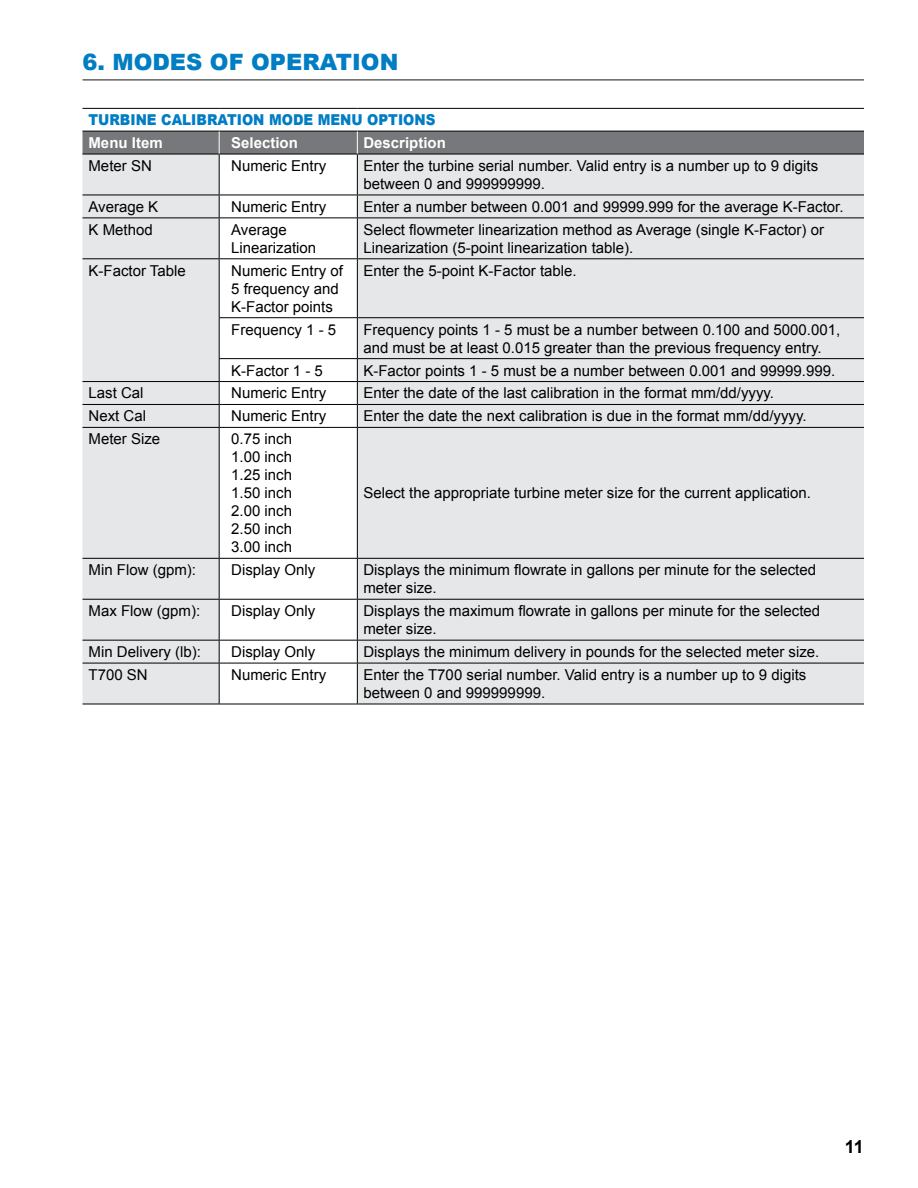
<style>
.page{position:relative;width:918px;height:1188px;background:#fff}
.page>*{position:absolute;margin:0;border:0;box-sizing:border-box;transform-origin:0 0}
.t1{font:900 22.5px "Arial";color:#007dc3}
.t2{font:700 18px "Arial";color:#000}
.t3{font:15px/18px "Arial";color:#000}
.t4{font:900 15px "Arial";color:#007dc3;scale:.9 1}
.t5{font:700 15px "Arial";color:#fff}
</style>
<div class="page">
<svg style="left:82px;top:155px;width:782px;height:549px;fill:#e6e7e8"></svg>
<hr style="left:82px;top:108px;width:137px;height:1px;background:#000">
<hr style="left:219px;top:108px;width:138px;height:1px;background:#000">
<hr style="left:357px;top:108px;width:507px;height:1px;background:#000">
<hr style="left:82px;top:154px;width:137px;height:1px;background:#000">
<hr style="left:219px;top:154px;width:138px;height:1px;background:#000">
<hr style="left:219px;top:154px;width:1px;height:41px;background:#000">
<hr style="left:357px;top:154px;width:507px;height:1px;background:#000">
<hr style="left:357px;top:154px;width:1px;height:41px;background:#000">
<hr style="left:82px;top:195px;width:137px;height:1px;background:#000">
<hr style="left:219px;top:195px;width:138px;height:1px;background:#000">
<svg style="left:219px;top:195px;width:1px;height:22px"></svg>
<hr style="left:357px;top:195px;width:507px;height:1px;background:#000">
<svg style="left:357px;top:195px;width:1px;height:22px"></svg>
<hr style="left:82px;top:217px;width:137px;height:1px;background:#000">
<hr style="left:219px;top:217px;width:138px;height:1px;background:#000">
<hr style="left:219px;top:218px;width:1px;height:40px;background:#000">
<hr style="left:357px;top:217px;width:507px;height:1px;background:#000">
<hr style="left:357px;top:218px;width:1px;height:40px;background:#000">
<hr style="left:82px;top:258px;width:137px;height:1px;background:#000">
<hr style="left:219px;top:258px;width:138px;height:1px;background:#000">
<hr style="left:219px;top:259px;width:1px;height:58px;background:#000">
<hr style="left:357px;top:258px;width:507px;height:1px;background:#000">
<hr style="left:357px;top:259px;width:1px;height:58px;background:#000">
<hr style="left:219px;top:317px;width:138px;height:1px;background:#000">
<hr style="left:219px;top:318px;width:1px;height:40px;background:#000">
<hr style="left:357px;top:317px;width:507px;height:1px;background:#000">
<hr style="left:357px;top:318px;width:1px;height:40px;background:#000">
<hr style="left:219px;top:358px;width:138px;height:1px;background:#000">
<hr style="left:357px;top:358px;width:507px;height:1px;background:#000">
<hr style="left:82px;top:381px;width:137px;height:1px;background:#000">
<hr style="left:219px;top:381px;width:138px;height:1px;background:#000">
<hr style="left:357px;top:381px;width:507px;height:1px;background:#000">
<hr style="left:82px;top:404px;width:137px;height:1px;background:#000">
<hr style="left:219px;top:404px;width:138px;height:1px;background:#000">
<hr style="left:357px;top:404px;width:507px;height:1px;background:#000">
<hr style="left:82px;top:427px;width:137px;height:1px;background:#000">
<hr style="left:219px;top:427px;width:138px;height:1px;background:#000">
<hr style="left:357px;top:427px;width:507px;height:1px;background:#000">
<hr style="left:82px;top:558px;width:137px;height:1px;background:#000">
<hr style="left:219px;top:558px;width:138px;height:1px;background:#000">
<hr style="left:357px;top:558px;width:507px;height:1px;background:#000">
<hr style="left:82px;top:599px;width:137px;height:1px;background:#000">
<hr style="left:219px;top:599px;width:138px;height:1px;background:#000">
<hr style="left:357px;top:599px;width:507px;height:1px;background:#000">
<hr style="left:82px;top:640px;width:137px;height:1px;background:#000">
<hr style="left:219px;top:640px;width:138px;height:1px;background:#000">
<hr style="left:357px;top:640px;width:507px;height:1px;background:#000">
<hr style="left:82px;top:663px;width:137px;height:1px;background:#000">
<hr style="left:219px;top:663px;width:138px;height:1px;background:#000">
<hr style="left:357px;top:663px;width:507px;height:1px;background:#000">
<hr style="left:82px;top:704px;width:137px;height:1px;background:#000">
<hr style="left:219px;top:704px;width:138px;height:1px;background:#000">
<hr style="left:357px;top:704px;width:507px;height:1px;background:#000">
<svg style="left:219px;top:359px;width:1px;height:68px"></svg>
<svg style="left:357px;top:359px;width:1px;height:68px"></svg>
<hr style="left:219px;top:428px;width:1px;height:130px;background:#000">
<hr style="left:357px;top:428px;width:1px;height:130px;background:#000">
<hr style="left:219px;top:559px;width:1px;height:40px;background:#000">
<hr style="left:357px;top:559px;width:1px;height:40px;background:#000">
<hr style="left:219px;top:600px;width:1px;height:40px;background:#000">
<hr style="left:357px;top:600px;width:1px;height:40px;background:#000">
<svg style="left:219px;top:641px;width:1px;height:22px"></svg>
<svg style="left:357px;top:641px;width:1px;height:22px"></svg>
<hr style="left:219px;top:663px;width:1px;height:41px;background:#000">
<hr style="left:357px;top:663px;width:1px;height:41px;background:#000">
<svg style="left:82px;top:131px;width:782px;height:23px;background:#717275"></svg>
<hr style="left:82px;top:79px;width:782px;height:2px;background:#636466">
<h1 class="t1" style="left:82px;top:46px;width:317px">6. MODES OF OPERATION</h1>
<p class="t4" style="left:88px;top:109px;width:387px">TURBINE CALIBRATION MODE MENU OPTIONS</p>
<p class="t5" style="left:88px;top:133px;width:76px">Menu Item</p>
<p class="t5" style="left:231px;top:133px;width:68px">Selection</p>
<p class="t5" style="left:363px;top:133px;width:84px">Description</p>
<p class="t3" style="left:89px;top:157px;width:65px">Meter SN</p>
<p class="t3" style="left:231px;top:157px;width:97px">Numeric Entry</p>
<p class="t3" style="left:363px;top:157px;width:456px">Enter the turbine serial number. Valid entry is a number up to 9 digits between 0 and 999999999.</p>
<p class="t3" style="left:89px;top:198px;width:71px">Average K</p>
<p class="t3" style="left:231px;top:198px;width:97px">Numeric Entry</p>
<p class="t3" style="left:363px;top:198px;width:482px">Enter a number between 0.001 and 99999.999 for the average K-Factor.</p>
<p class="t3" style="left:89px;top:221px;width:66px">K Method</p>
<p class="t3" style="left:231px;top:221px;width:87px">Average<br>Linearization</p>
<p class="t3" style="left:363px;top:221px;width:462px">Select flowmeter linearization method as Average (single K-Factor) or<br>Linearization (5-point linearization table).</p>
<p class="t3" style="left:89px;top:262px;width:99px">K-Factor Table</p>
<p class="t3" style="left:231px;top:262px;width:113px">Numeric Entry of<br>5 frequency and<br>K-Factor points</p>
<p class="t3" style="left:363px;top:262px;width:215px">Enter the 5-point K-Factor table.</p>
<p class="t3" style="left:231px;top:321px;width:107px">Frequency 1 - 5</p>
<p class="t3" style="left:363px;top:321px;width:478px">Frequency points 1 - 5 must be a number between 0.100 and 5000.001, and must be at least 0.015 greater than the previous frequency entry.</p>
<p class="t3" style="left:231px;top:361px;width:93px">K-Factor 1 - 5</p>
<p class="t3" style="left:363px;top:361px;width:473px">K-Factor points 1 - 5 must be a number between 0.001 and 99999.999.</p>
<p class="t3" style="left:89px;top:384px;width:57px">Last Cal</p>
<p class="t3" style="left:231px;top:384px;width:97px">Numeric Entry</p>
<p class="t3" style="left:363px;top:384px;width:412px">Enter the date of the last calibration in the format mm/dd/yyyy.</p>
<p class="t3" style="left:89px;top:407px;width:59px">Next Cal</p>
<p class="t3" style="left:231px;top:407px;width:97px">Numeric Entry</p>
<p class="t3" style="left:363px;top:407px;width:445px">Enter the date the next calibration is due in the format mm/dd/yyyy.</p>
<p class="t3" style="left:89px;top:430px;width:73px">Meter Size</p>
<p class="t3" style="left:231px;top:430px;width:62px;text-align:justify">0.75 inch 1.00 inch 1.25 inch 1.50 inch 2.00 inch 2.50 inch 3.00 inch</p>
<p class="t3" style="left:363px;top:484px;width:449px">Select the appropriate turbine meter size for the current application.</p>
<p class="t3" style="left:89px;top:561px;width:109px">Min Flow (gpm):</p>
<p class="t3" style="left:231px;top:561px;width:86px">Display Only</p>
<p class="t3" style="left:363px;top:561px;width:454px">Displays the minimum flowrate in gallons per minute for the selected meter size.</p>
<p class="t3" style="left:89px;top:602px;width:113px">Max Flow (gpm):</p>
<p class="t3" style="left:231px;top:602px;width:86px">Display Only</p>
<p class="t3" style="left:363px;top:602px;width:458px">Displays the maximum flowrate in gallons per minute for the selected meter size.</p>
<p class="t3" style="left:89px;top:643px;width:114px">Min Delivery (lb):</p>
<p class="t3" style="left:231px;top:643px;width:86px">Display Only</p>
<p class="t3" style="left:363px;top:643px;width:457px">Displays the minimum delivery in pounds for the selected meter size.</p>
<p class="t3" style="left:89px;top:666px;width:61px">T700 SN</p>
<p class="t3" style="left:231px;top:666px;width:97px">Numeric Entry</p>
<p class="t3" style="left:363px;top:666px;width:445px">Enter the T700 serial number. Valid entry is a number up to 9 digits between 0 and 999999999.</p>
<p class="t2" style="left:845px;top:1135px;width:21px">11</p>
</div>
